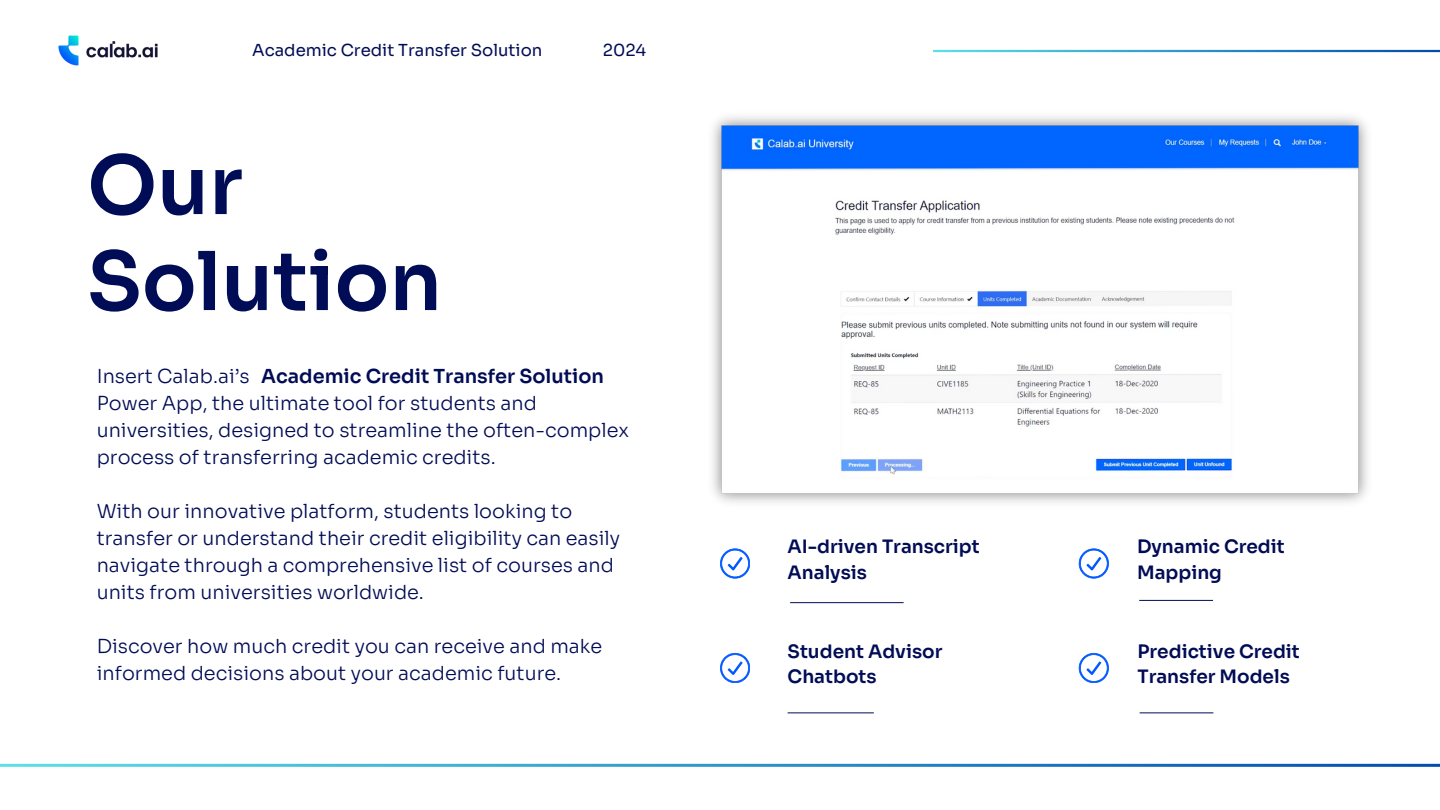
<style>
.page{position:relative;width:1440px;height:810px;background:#fff}
.page>*{position:absolute;margin:0;border:0;box-sizing:border-box;transform-origin:0 0}
.t1{font:600 81px/96px "Sora";color:#000c55}
.t2{font:300 19.3px/27px "Sora";color:#000c55}
.t3{font:600 19.3px "Sora";color:#000c55}
.t4{font:600 18.5px/25.5px "Sora";color:#000c55}
.t5{font:16.6px "Sora";color:#000c55}
</style>
<div class="page">
<hr style="left:790px;top:602px;width:114px;height:1px;background:#000c55">
<hr style="left:1139px;top:600px;width:74px;height:1px;background:#000c55">
<hr style="left:1140px;top:712px;width:73px;height:1px;background:#000c55">
<hr style="left:788px;top:712px;width:86px;height:1px;background:#000c55">
<img style="left:58px;top:35px;width:100px;height:31px">
<svg style="left:720px;top:548px;width:30px;height:30px"></svg>
<svg style="left:720px;top:653px;width:30px;height:30px"></svg>
<svg style="left:1079px;top:548px;width:30px;height:30px"></svg>
<svg style="left:1079px;top:653px;width:30px;height:30px"></svg>
<img style="left:712px;top:116px;width:656px;height:387px">
<h2 class="t5" style="left:252px;top:39px;width:292px">Academic Credit Transfer Solution</h2>
<h2 class="t5" style="left:603px;top:39px;width:45px">2024</h2>
<h1 class="t1" style="left:87px;top:139px;width:356px">Our<br>Solution</h1>
<h2 class="t3" style="left:261px;top:365px;width:344px">Academic Credit Transfer Solution</h2>
<h3 class="t2" style="left:97px;top:363px;width:534px">Insert Calab.ai’s<br>Power App, the ultimate tool for students and universities, designed to streamline the often-complex process of transferring academic credits.</h3>
<h3 class="t2" style="left:97px;top:498px;width:525px">With our innovative platform, students looking to transfer or understand their credit eligibility can easily navigate through a comprehensive list of courses and units from universities worldwide.</h3>
<h3 class="t2" style="left:97px;top:633px;width:507px">Discover how much credit you can receive and make informed decisions about your academic future.</h3>
<p class="t4" style="left:788px;top:534px;width:194px">AI-driven Transcript<br>Analysis</p>
<p class="t4" style="left:788px;top:639px;width:156px">Student Advisor<br>Chatbots</p>
<h2 class="t4" style="left:1137px;top:534px;width:149px">Dynamic Credit<br>Mapping</h2>
<p class="t4" style="left:1137px;top:639px;width:164px">Predictive Credit<br>Transfer Models</p>
</div>
